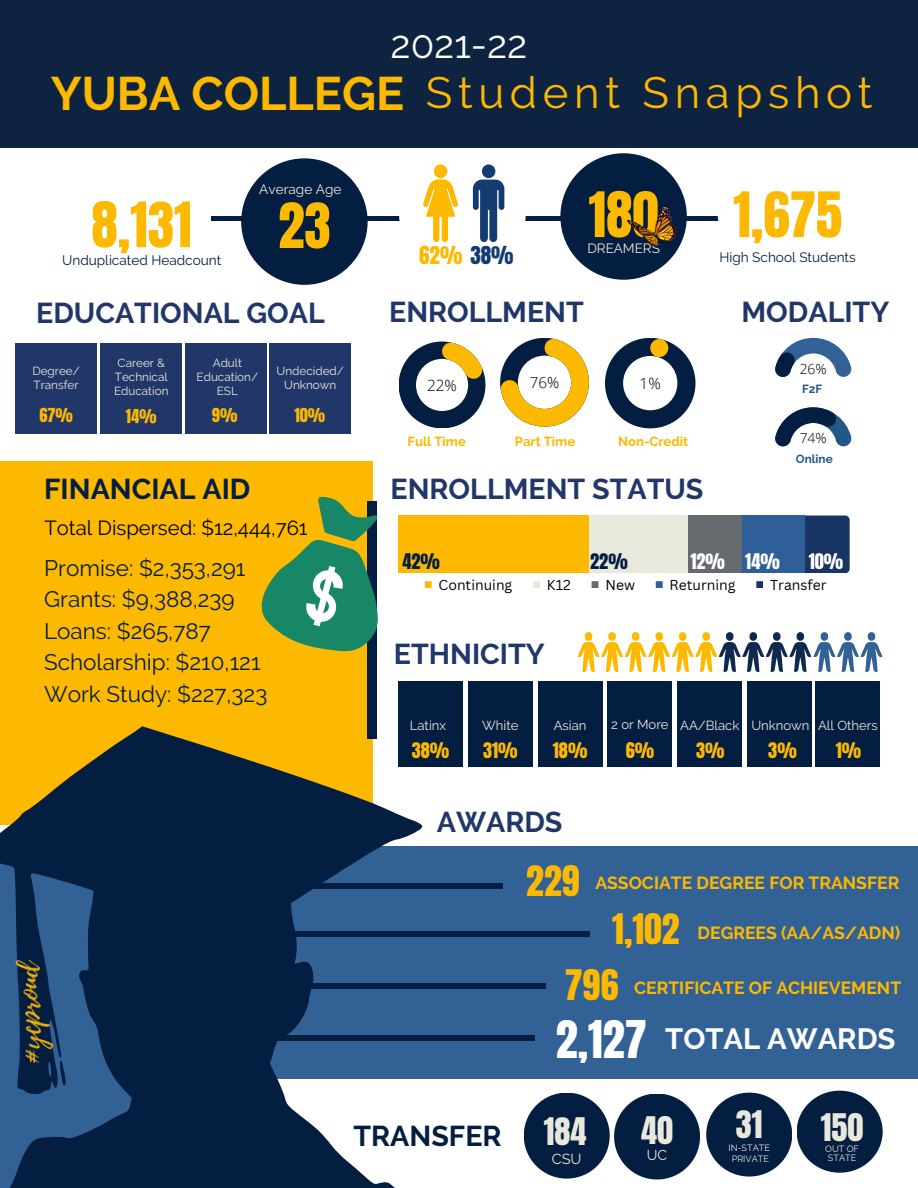
<style>
.page{position:relative;width:918px;height:1188px;background:#fff}
.page>*{position:absolute;margin:0;border:0;box-sizing:border-box;transform-origin:0 0}
.t1{font:53.1px "Anton";color:#fdb800}
.t2{font:700 46.95px "Raleway";color:#fdb800}
.t3{font:44.25px "Anton";color:#fff}
.t4{font:43.65px "Raleway";letter-spacing:.13em;color:#fdb800}
.t5{font:38.55px "Raleway";color:#fff}
.t6{font:35.85px "Anton";color:#fdb800}
.t7{font:32.4px "Anton";color:#e9e8dd}
.t8{font:700 29.25px "Raleway";color:#fff}
.t9{font:700 28.65px "Raleway";color:#213769}
.t10{font:700 28.65px "Raleway";color:#041e42}
.t11{font:22.5px "Raleway";color:#041e42}
.t12{font:21.15px "Anton";color:#fdb800}
.t13{font:20.4px "Raleway";color:#000}
.t14{font:18.3px "Anton";color:#fdb800}
.t15{font:18.3px "Anton";color:#fff}
.t16{font:18.3px "Anton";color:#041e42}
.t17{font:700 17.55px "Raleway";color:#fdb800}
.t18{font:16.5px "Anton";color:#fdb800}
.t19{font:300 15.45px "Open Sans";color:#000}
.t20{font:300 15.15px "Open Sans";color:#000}
.t21{font:14.55px "Raleway";color:#e9e8dd}
.t22{font:14.25px "Raleway";color:#e9e8dd}
.t23{font:13.95px "Canva Sans";color:#000}
.t24{font:300 13.8px "Open Sans";color:#000}
.t25{font:13.65px "Raleway";color:#041e42}
.t26{font:13.65px "Raleway";color:#e9e8dd}
.t27{font:13.5px "Raleway";color:#e9e8dd}
.t28{font:13.05px "Raleway";color:#e9e8dd}
.t29{font:700 13.05px "Raleway";color:#fdb800}
.t30{font:11.7px/13.6px "Raleway";color:#e9e8dd;text-align:center}
.t31{font:700 11.7px "Raleway";color:#205989}
.t32{font:9.15px/9.1px "Raleway";color:#e9e8dd}
.s1{color:#133c72}
</style>
<div class="page">
<div style="left:0;top:846px;width:918px;height:232px;background:#326295"></div>
<div style="left:0;top:461px;width:373px;height:364px;background:#fdb800"></div>
<svg style="left:0;top:726px;width:472px;height:462px;fill:#041e42"></svg>
<div style="left:524px;top:1093px;width:86px;height:86px;background:#041e42;border-radius:50%"></div>
<div style="left:614px;top:1094px;width:86px;height:86px;background:#041e42;border-radius:50%"></div>
<div style="left:212px;top:216px;width:626px;height:5px;background:#041e42"></div>
<div style="left:718px;top:148px;width:134px;height:127px;background:#fff;border-radius:50%"></div>
<div style="left:399px;top:152px;width:127px;height:126px;background:#fff;border-radius:50%"></div>
<div style="left:434px;top:164px;width:13px;height:14px;background:#fdb800;border-radius:50%"></div>
<svg style="left:423px;top:179px;width:35px;height:63px"></svg>
<div style="left:482px;top:164px;width:13px;height:14px;background:#133c72;border-radius:50%"></div>
<svg style="left:473px;top:180px;width:31px;height:62px"></svg>
<div style="left:0;top:0;width:918px;height:147px;background:#0d2340"></div>
<div style="left:560px;top:153px;width:127px;height:127px;background:#041e42;border-radius:50%"></div>
<img style="left:628px;top:205px;width:47px;height:41px">
<div style="left:241px;top:158px;width:127px;height:127px;background:#041e42;border-radius:50%"></div>
<svg style="left:399px;top:342px;width:86px;height:86px"></svg>
<svg style="left:500px;top:338px;width:89px;height:89px"></svg>
<svg style="left:605px;top:338px;width:91px;height:90px"></svg>
<div style="left:251px;top:883px;width:252px;height:5px;background:#041e42"></div>
<div style="left:256px;top:931px;width:334px;height:6px;background:#041e42"></div>
<div style="left:268px;top:983px;width:277px;height:6px;background:#041e42"></div>
<div style="left:706px;top:1093px;width:86px;height:84px;background:#041e42;border-radius:50%"></div>
<div style="left:797px;top:1091px;width:86px;height:82px;background:#041e42;border-radius:50%"></div>
<img style="left:0;top:945px;width:69px;height:133px">
<div style="left:425px;top:581px;width:7px;height:7px;background:#fdb800"></div>
<div style="left:533px;top:581px;width:7px;height:7px;background:#e9e8dd"></div>
<div style="left:592px;top:581px;width:6px;height:7px;background:#66696d"></div>
<div style="left:656px;top:581px;width:7px;height:7px;background:#2f5f98"></div>
<div style="left:756px;top:581px;width:7px;height:7px;background:#183463"></div>
<div style="left:393px;top:596px;width:513px;height:179px;background:#fff"></div>
<div style="left:815px;top:681px;width:65px;height:85px;background:#041e42"></div>
<div style="left:747px;top:681px;width:65px;height:85px;background:#041e42"></div>
<div style="left:677px;top:681px;width:65px;height:85px;background:#041e42"></div>
<div style="left:607px;top:681px;width:65px;height:85px;background:#041e42"></div>
<div style="left:538px;top:681px;width:65px;height:86px;background:#041e42"></div>
<div style="left:468px;top:681px;width:65px;height:85px;background:#041e42"></div>
<div style="left:398px;top:681px;width:65px;height:85px;background:#041e42"></div>
<div style="left:185px;top:343px;width:82px;height:91px;background:#213769"></div>
<div style="left:269px;top:343px;width:82px;height:91px;background:#213769"></div>
<div style="left:15px;top:343px;width:82px;height:91px;background:#213769"></div>
<div style="left:100px;top:343px;width:82px;height:91px;background:#213769"></div>
<svg style="left:578px;top:632px;width:116px;height:40px"></svg>
<svg style="left:719px;top:632px;width:163px;height:40px"></svg>
<div style="left:179px;top:1036px;width:356px;height:5px;background:#041e42"></div>
<div style="left:368px;top:501px;width:9px;height:238px;background:#041e42"></div>
<svg style="left:261px;top:496px;width:117px;height:169px"></svg>
<svg style="left:775px;top:338px;width:77px;height:39px"></svg>
<svg style="left:775px;top:407px;width:77px;height:39px"></svg>
<svg style="left:845px;top:516px;width:5px;height:57px"></svg>
<div style="left:399px;top:516px;width:406px;height:57px;background:#2f5f98"></div>
<div style="left:399px;top:516px;width:342px;height:57px;background:#66696d"></div>
<div style="left:399px;top:516px;width:288px;height:57px;background:#e9e8dd"></div>
<div style="left:399px;top:516px;width:189px;height:57px;background:#fdb800"></div>
<p class="t5" style="left:391px;top:21px;width:138px">2021-22</p>
<p class="t2" style="left:51px;top:66px;width:355px">YUBA COLLEGE</p>
<p class="t4" style="left:426px;top:67px;width:448px">Student Snapshot</p>
<p class="t1" style="left:91px;top:187px;width:102px">8,131</p>
<p class="t25" style="left:62px;top:252px;width:161px">Unduplicated Headcount</p>
<p class="t26" style="left:259px;top:181px;width:84px">Average Age</p>
<p class="t1" style="left:278px;top:188px;width:54px">23</p>
<p class="t1" style="left:589px;top:177px;width:72px">180</p>
<p class="t27" style="left:587px;top:240px;width:74px">DREAMERS</p>
<p class="t12" style="left:419px;top:240px;width:96px">62% <span class="s1">38%</span></p>
<p class="t1" style="left:733px;top:177px;width:110px">1,675</p>
<p class="t25" style="left:719px;top:249px;width:138px">High School Students</p>
<p class="t9" style="left:36px;top:296px;width:290px">EDUCATIONAL GOAL</p>
<p class="t30" style="left:32px;top:364px;width:49px">Degree/</p>
<p class="t30" style="left:34px;top:378px;width:47px">Transfer</p>
<p class="t18" style="left:39px;top:403px;width:35px">67%</p>
<p class="t30" style="left:114px;top:356px;width:56px">Career &amp;<br>Technical<br>Education</p>
<p class="t30" style="left:197px;top:356px;width:63px">Adult<br>Education/</p>
<p class="t30" style="left:217px;top:384px;width:23px">ESL</p>
<p class="t18" style="left:212px;top:404px;width:27px">9%</p>
<p class="t30" style="left:277px;top:364px;width:69px">Undecided/<br>Unknown</p>
<p class="t18" style="left:294px;top:404px;width:32px">10%</p>
<p class="t10" style="left:44px;top:472px;width:208px">FINANCIAL AID</p>
<p class="t13" style="left:44px;top:515px;width:265px">Total Dispersed: $12,444,761</p>
<p class="t11" style="left:44px;top:555px;width:203px">Promise: $2,353,291</p>
<p class="t11" style="left:44px;top:586px;width:192px">Grants: $9,388,239</p>
<p class="t11" style="left:44px;top:617px;width:168px">Loans: $265,787</p>
<p class="t11" style="left:44px;top:649px;width:218px">Scholarship: $210,121</p>
<p class="t11" style="left:44px;top:680px;width:225px">Work Study: $227,323</p>
<p class="t9" style="left:389px;top:295px;width:196px">ENROLLMENT</p>
<p class="t9" style="left:742px;top:295px;width:149px">MODALITY</p>
<p class="t19" style="left:427px;top:374px;width:32px">22%</p>
<p class="t20" style="left:530px;top:372px;width:31px">76%</p>
<p class="t19" style="left:640px;top:373px;width:23px">1%</p>
<p class="t29" style="left:408px;top:433px;width:60px">Full Time</p>
<p class="t29" style="left:515px;top:433px;width:62px">Part Time</p>
<p class="t29" style="left:618px;top:433px;width:71px">Non-Credit</p>
<p class="t9" style="left:391px;top:472px;width:314px">ENROLLMENT STATUS</p>
<p class="t24" style="left:800px;top:359px;width:29px">26%</p>
<p class="t31" style="left:802px;top:382px;width:22px">F2F</p>
<p class="t24" style="left:800px;top:429px;width:29px">74%</p>
<p class="t31" style="left:796px;top:452px;width:38px">Online</p>
<p class="t16" style="left:402px;top:549px;width:39px">42%</p>
<p class="t16" style="left:590px;top:549px;width:39px">22%</p>
<p class="t15" style="left:690px;top:549px;width:36px">12%</p>
<p class="t15" style="left:745px;top:549px;width:36px">14%</p>
<p class="t15" style="left:809px;top:549px;width:36px">10%</p>
<p class="t23" style="left:439px;top:575px;width:75px">Continuing</p>
<p class="t23" style="left:547px;top:575px;width:25px">K12</p>
<p class="t23" style="left:605px;top:575px;width:31px">New</p>
<p class="t23" style="left:670px;top:575px;width:67px">Returning</p>
<p class="t23" style="left:770px;top:575px;width:58px">Transfer</p>
<p class="t9" style="left:394px;top:637px;width:152px">ETHNICITY</p>
<p class="t28" style="left:410px;top:718px;width:38px">Latinx</p>
<p class="t28" style="left:482px;top:718px;width:38px">White</p>
<p class="t28" style="left:554px;top:718px;width:34px">Asian</p>
<p class="t28" style="left:611px;top:717px;width:59px">2 or More</p>
<p class="t28" style="left:680px;top:718px;width:61px">AA/Black</p>
<p class="t28" style="left:751px;top:718px;width:60px">Unknown</p>
<p class="t28" style="left:818px;top:718px;width:61px">All Others</p>
<p class="t14" style="left:412px;top:737px;width:39px">38%</p>
<p class="t14" style="left:483px;top:737px;width:36px">31%</p>
<p class="t14" style="left:553px;top:737px;width:36px">18%</p>
<p class="t14" style="left:626px;top:737px;width:30px">6%</p>
<p class="t14" style="left:696px;top:737px;width:30px">3%</p>
<p class="t14" style="left:768px;top:737px;width:30px">3%</p>
<p class="t14" style="left:836px;top:737px;width:27px">1%</p>
<p class="t9" style="left:437px;top:805px;width:127px">AWARDS</p>
<p class="t6" style="left:526px;top:855px;width:55px">229</p>
<p class="t17" style="left:595px;top:872px;width:306px">ASSOCIATE DEGREE FOR TRANSFER</p>
<p class="t6" style="left:612px;top:904px;width:69px">1,102</p>
<p class="t17" style="left:698px;top:923px;width:204px">DEGREES (AA/AS/ADN)</p>
<p class="t6" style="left:565px;top:959px;width:55px">796</p>
<p class="t17" style="left:634px;top:977px;width:269px">CERTIFICATE OF ACHIEVEMENT</p>
<p class="t10" style="left:354px;top:1119px;width:150px">TRANSFER</p>
<p class="t3" style="left:556px;top:1008px;width:92px">2,127</p>
<p class="t8" style="left:665px;top:1021px;width:232px">TOTAL AWARDS</p>
<p class="t7" style="left:544px;top:1108px;width:44px">184</p>
<p class="t21" style="left:552px;top:1150px;width:31px">CSU</p>
<p class="t7" style="left:641px;top:1107px;width:33px">40</p>
<p class="t22" style="left:647px;top:1147px;width:22px">UC</p>
<p class="t7" style="left:736px;top:1101px;width:28px">31</p>
<p class="t32" style="left:729px;top:1144px;width:43px">IN-STATE</p>
<p class="t32" style="left:732px;top:1154px;width:39px">PRIVATE</p>
<p class="t7" style="left:821px;top:1104px;width:44px">150</p>
<p class="t32" style="left:825px;top:1144px;width:35px">OUT OF<br>STATE</p>
</div>
